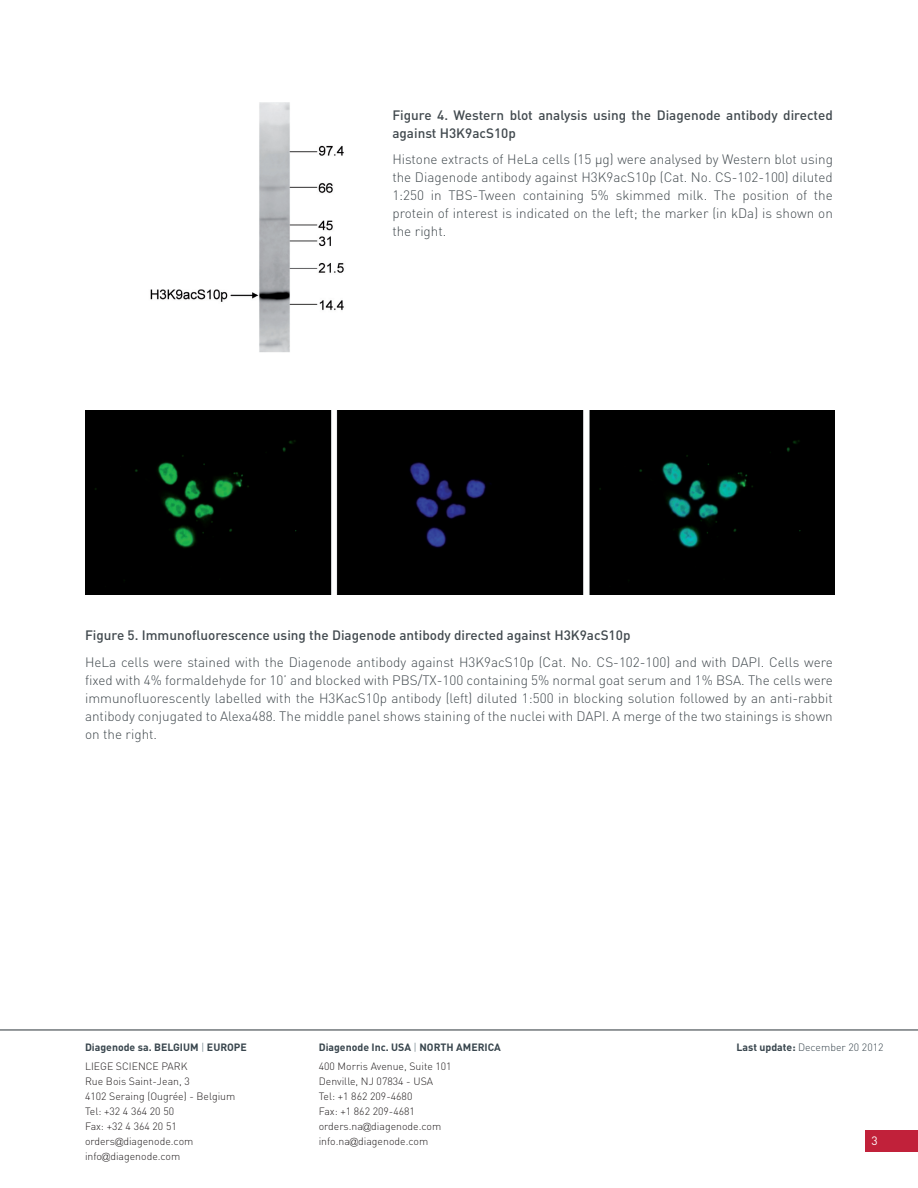
<style>
.page{position:relative;width:918px;height:1188px;background:#fff}
.page>*{position:absolute;margin:0;border:0;box-sizing:border-box;transform-origin:0 0}
.BODY_justifié{font:300 13.5px/18px "DIN";color:#41494e;text-align:justify}
.BODY_justifié-2{font:500 13.5px/18px "DIN";color:#41494e}
.t1{font:12px "DIN";color:#fff}
.Pied-de-page{font:300 10.5px "DIN";color:#231f20}
.Pied-de-page-2{font:700 10.5px "DIN";color:#38454d}
.Pied-de-page-3{font:300 10.5px "DIN";color:#38454d}
.s1{font-weight:400;color:#8b98a0}
.s2{font-weight:700}
.s3{font-family:"Gill Sans"}
</style>
<div class="page">
<div style="left:865px;top:1131px;width:53px;height:21px;background:#c1213a"></div>
<img style="left:150px;top:102px;width:194px;height:251px">
<div style="left:85px;top:410px;width:749px;height:185px;background:#000"></div>
<hr style="left:0;top:1029px;width:918px;height:2px;background:#41494e">
<p class="BODY_justifié-2" style="left:392px;top:105px;width:442px">Figure 4. Western blot analysis using the Diagenode antibody directed against H3K9acS10p</p>
<p class="BODY_justifié" style="left:392px;top:150px;width:442px">Histone extracts of HeLa cells (15 µg) were analysed by Western blot using the Diagenode antibody against H3K9acS10p (Cat. No. CS-102-100) diluted 1:250 in TBS-Tween containing 5% skimmed milk. The position of the protein of interest is indicated on the left; the marker (in kDa) is shown on the right.</p>
<p class="BODY_justifié-2" style="left:85px;top:626px;width:547px">Figure 5. Immunofluorescence using the Diagenode antibody directed against H3K9acS10p</p>
<p class="BODY_justifié" style="left:85px;top:653px;width:749px">HeLa cells were stained with the Diagenode antibody against H3K9acS10p (Cat. No. CS-102-100) and with DAPI. Cells were fixed with 4% formaldehyde for 10’ and blocked with PBS/TX-100 containing 5% normal goat serum and 1% BSA. The cells were immunofluorescently labelled with the H3KacS10p antibody (left) diluted 1:500 in blocking solution followed by an anti-rabbit antibody conjugated to Alexa488. The middle panel shows staining of the nuclei with DAPI. A merge of the two stainings is shown on the right.</p>
<p class="Pied-de-page-2" style="left:85px;top:1040px;width:163px">Diagenode sa. BELGIUM <span class="s1">|</span> EUROPE</p>
<p class="Pied-de-page-3" style="left:737px;top:1040px;width:148px"><span class="s2">Last update:</span> December 20 2012</p>
<p class="Pied-de-page" style="left:85px;top:1060px;width:104px">LIEGE SCIENCE PARK</p>
<p class="Pied-de-page" style="left:85px;top:1075px;width:106px">Rue Bois Saint-Jean, 3</p>
<p class="Pied-de-page" style="left:85px;top:1090px;width:152px">4102 Seraing (Ougrée) - Belgium</p>
<p class="Pied-de-page" style="left:85px;top:1105px;width:91px">Tel: +32 4 364 20 50</p>
<p class="Pied-de-page" style="left:85px;top:1120px;width:93px">Fax: +32 4 364 20 51</p>
<p class="Pied-de-page" style="left:85px;top:1135px;width:110px">orders<span class="s3">@</span>diagenode.com</p>
<p class="Pied-de-page" style="left:85px;top:1150px;width:97px">info<span class="s3">@</span>diagenode.com</p>
<p class="Pied-de-page-2" style="left:319px;top:1040px;width:184px">Diagenode Inc. USA <span class="s1">|</span> NORTH AMERICA</p>
<p class="Pied-de-page" style="left:319px;top:1060px;width:134px">400 Morris Avenue, Suite 101</p>
<p class="Pied-de-page" style="left:319px;top:1075px;width:116px">Denville, NJ 07834 - USA</p>
<p class="Pied-de-page" style="left:319px;top:1090px;width:95px">Tel: +1 862 209-4680</p>
<p class="Pied-de-page" style="left:319px;top:1105px;width:98px">Fax: +1 862 209-4681</p>
<p class="Pied-de-page" style="left:319px;top:1120px;width:124px">orders.na<span class="s3">@</span>diagenode.com</p>
<p class="Pied-de-page" style="left:319px;top:1135px;width:111px">info.na<span class="s3">@</span>diagenode.com</p>
<p class="t1" style="left:871px;top:1133px;width:8px">3</p>
</div>
